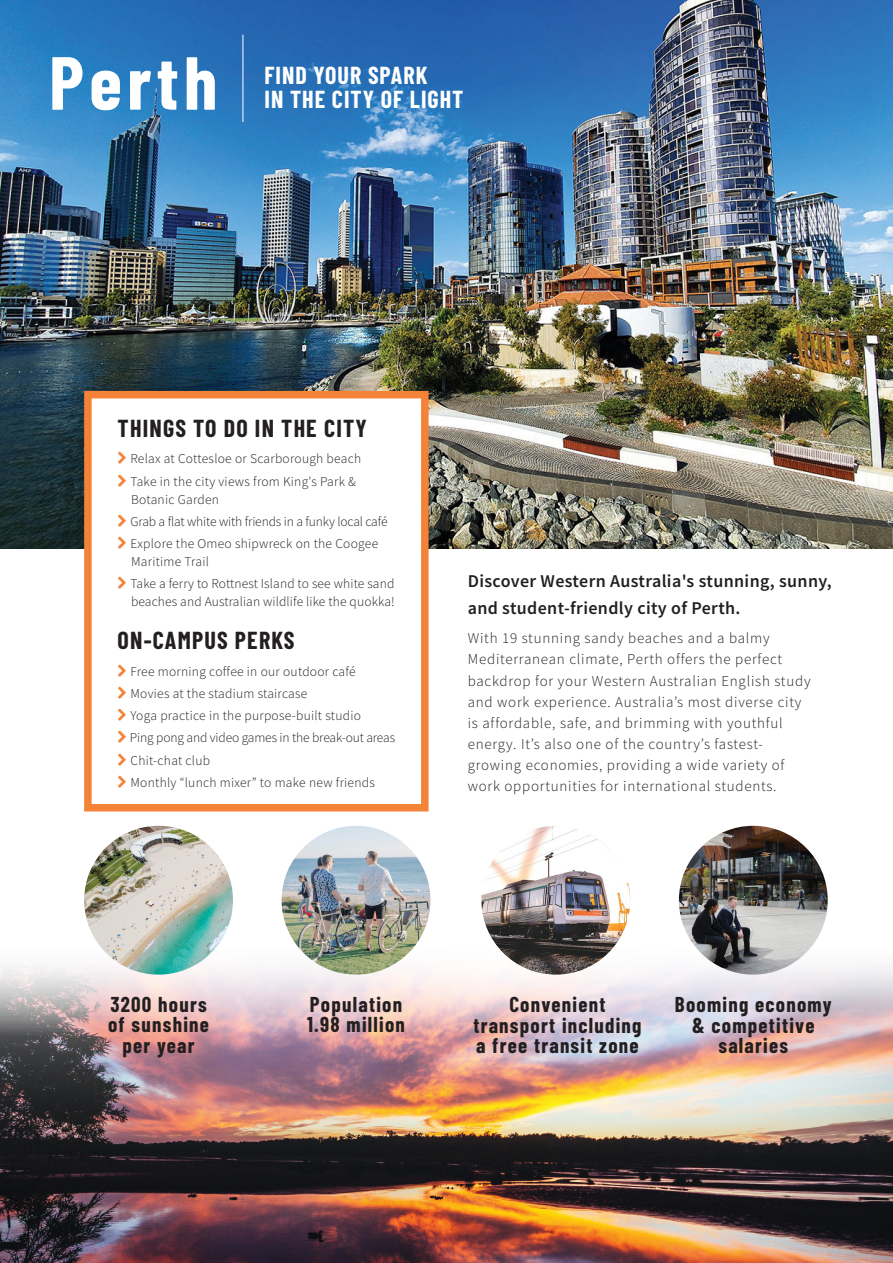
<style>
.page{position:relative;width:893px;height:1263px;background:#fff}
.page>*{position:absolute;margin:0;border:0;box-sizing:border-box;transform-origin:0 0}
._2019_Program_Callou{font:700 75px "Barlow Condensed";letter-spacing:.07em;color:#fff}
._2019_heading_5_10pt{font:700 24px "Barlow Condensed";letter-spacing:.04em;color:#fff}
._2019_Intro{font:700 24px "Barlow Condensed";letter-spacing:.05em;color:#231f20}
._2019_Heading_1{font:700 24px "Barlow Condensed";letter-spacing:.05em;color:#231f20}
._2019_Pullout{font:700 21px/20.9px "Barlow Condensed";letter-spacing:.06em;color:#231f20;text-align:center}
._2019_Intro-2{font:600 18px/27px "Source Sans Pro";letter-spacing:.02em;color:#231f20}
._2019_Intro-3{font:300 15px/21px "Source Sans Pro";letter-spacing:.05em;color:#231f20}
._2019_Body_Text{font:300 13.5px/18px "Source Sans Pro";letter-spacing:.01em;color:#231f20}
._2019_Body_Text-2{font:300 13.5px "Source Sans Pro";letter-spacing:-.01em;color:#231f20}
</style>
<div class="page">
<img style="left:0;top:945px;width:893px;height:318px">
<img style="left:0;top:0;width:893px;height:549px">
<div style="left:84px;top:391px;width:345px;height:420px;background:#fff;border:8px solid #f48237"></div>
<hr style="left:243px;top:35px;width:1px;height:87px;background:#fff">
<img style="left:84px;top:826px;width:149px;height:149px;border-radius:74px">
<img style="left:282px;top:826px;width:148px;height:149px;border-radius:74px">
<img style="left:481px;top:826px;width:149px;height:149px;border-radius:74px">
<img style="left:679px;top:826px;width:149px;height:149px;border-radius:74px">
<p class="_2019_Program_Callou" style="left:49px;top:29px;width:170px">Perth</p>
<p class="_2019_heading_5_10pt" style="left:265px;top:58px;width:164px">FIND YOUR SPARK</p>
<p class="_2019_heading_5_10pt" style="left:265px;top:82px;width:200px">IN THE CITY OF LIGHT</p>
<p class="_2019_Intro" style="left:118px;top:411px;width:251px">THINGS TO DO IN THE CITY</p>
<p class="_2019_Body_Text" style="left:130px;top:450px;width:232px">Relax at Cottesloe or Scarborough beach</p>
<p class="_2019_Body_Text" style="left:130px;top:472px;width:227px">Take in the city views from King's Park &amp;<br>Botanic Garden</p>
<p class="_2019_Body_Text-2" style="left:130px;top:513px;width:259px">Grab a flat white with friends in a funky local café</p>
<p class="_2019_Body_Text" style="left:130px;top:535px;width:249px">Explore the Omeo shipwreck on the Coogee<br>Maritime Trail</p>
<p class="_2019_Body_Text" style="left:130px;top:575px;width:266px">Take a ferry to Rottnest Island to see white sand beaches and Australian wildlife like the quokka!</p>
<p class="_2019_Heading_1" style="left:118px;top:623px;width:179px">ON-CAMPUS PERKS</p>
<p class="_2019_Body_Text" style="left:130px;top:662px;width:227px">Free morning coffee in our outdoor café</p>
<p class="_2019_Body_Text" style="left:130px;top:684px;width:178px">Movies at the stadium staircase</p>
<p class="_2019_Body_Text" style="left:130px;top:707px;width:232px">Yoga practice in the purpose-built studio</p>
<p class="_2019_Body_Text-2" style="left:130px;top:730px;width:267px">Ping pong and video games in the break-out areas</p>
<p class="_2019_Body_Text" style="left:130px;top:751px;width:81px">Chit-chat club</p>
<p class="_2019_Body_Text" style="left:130px;top:773px;width:246px">Monthly “lunch mixer” to make new friends</p>
<p class="_2019_Intro-2" style="left:468px;top:567px;width:366px">Discover Western Australia's stunning, sunny, and student-friendly city of Perth.</p>
<p class="_2019_Intro-3" style="left:468px;top:628px;width:344px">With 19 stunning sandy beaches and a balmy Mediterranean climate, Perth offers the perfect backdrop for your Western Australian English study and work experience. Australia’s most diverse city is affordable, safe, and brimming with youthful energy. It’s also one of the country’s fastest&shy;growing economies, providing a wide variety of work opportunities for international students.</p>
<p class="_2019_Pullout" style="left:108px;top:992px;width:102px">3200 hours of sunshine per year</p>
<p class="_2019_Pullout" style="left:307px;top:992px;width:99px;text-align:left">Population<br>1.98 million</p>
<p class="_2019_Pullout" style="left:473px;top:993px;width:170px">Convenient transport including a free transit zone</p>
<p class="_2019_Pullout" style="left:675px;top:993px;width:158px">Booming economy &amp; competitive salaries</p>
</div>
